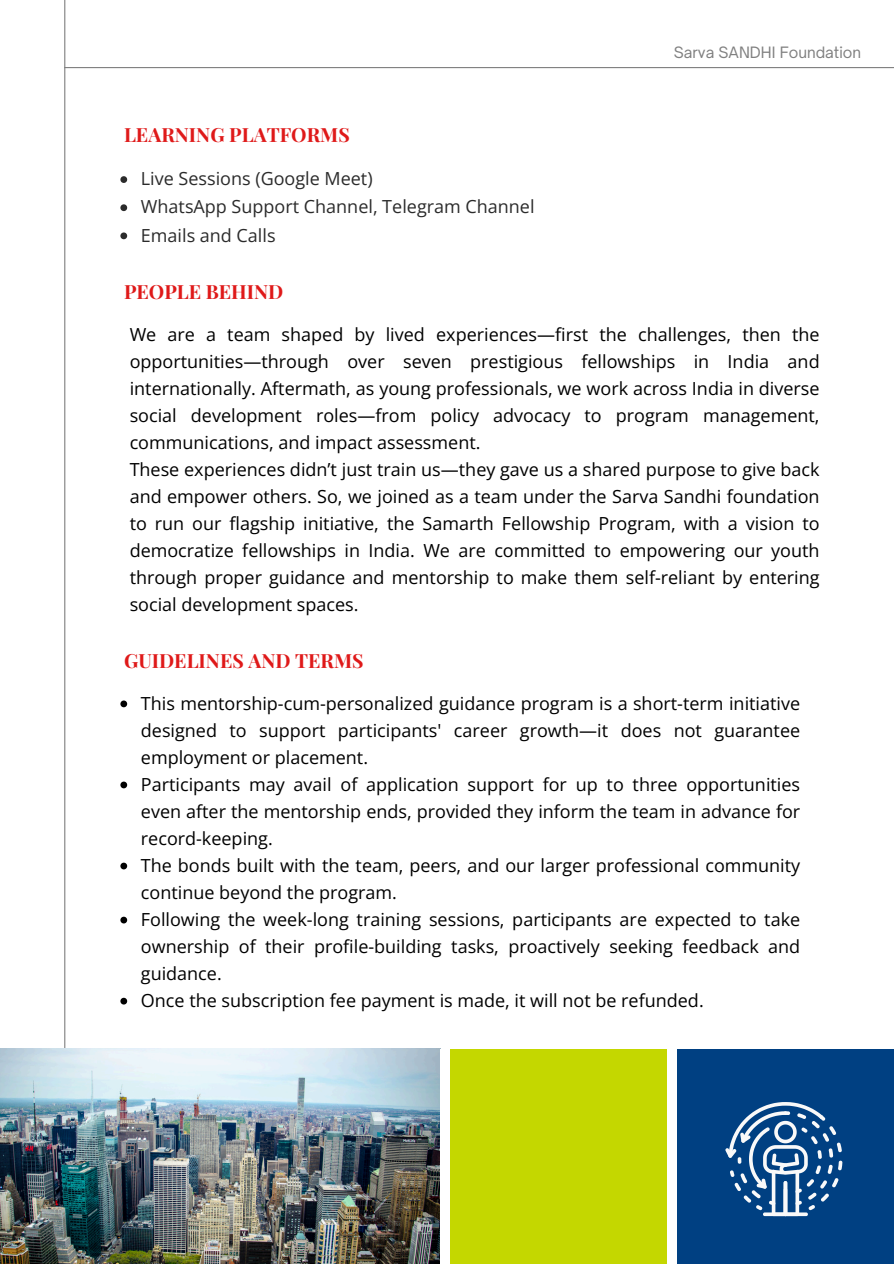
<style>
.page{position:relative;width:894px;height:1264px;background:#fff}
.page>*{position:absolute;margin:0;border:0;box-sizing:border-box;transform-origin:0 0}
.t1{font:700 19.5px "Playfair Display";color:#df1919}
.t2{font:18px/27px "Open Sans";color:#000;text-align:justify}
.t3{font:18px "Open Sans";color:#2b2b2b}
.t4{font:15px "Open Sauce One";color:#808080}
</style>
<div class="page">
<hr style="left:64px;top:0;width:1px;height:1263px;background:#808080">
<hr style="left:64px;top:67px;width:829px;height:1px;background:#808080">
<img style="left:0;top:1048px;width:440px;height:215px">
<div style="left:450px;top:1048px;width:216px;height:215px;background:#c4d700"></div>
<div style="left:676px;top:1048px;width:217px;height:215px;background:#004082"></div>
<svg style="left:725px;top:1102px;width:117px;height:114px"></svg>
<svg style="left:120px;top:176px;width:7px;height:7px"></svg>
<svg style="left:120px;top:204px;width:7px;height:7px"></svg>
<svg style="left:120px;top:232px;width:7px;height:7px"></svg>
<svg style="left:120px;top:700px;width:7px;height:7px"></svg>
<svg style="left:120px;top:781px;width:7px;height:7px"></svg>
<svg style="left:120px;top:862px;width:7px;height:7px"></svg>
<svg style="left:120px;top:916px;width:7px;height:7px"></svg>
<svg style="left:120px;top:997px;width:7px;height:7px"></svg>
<p class="t1" style="left:124px;top:121px;width:227px">LEARNING PLATFORMS</p>
<p class="t3" style="left:141px;top:166px;width:233px">Live Sessions (Google Meet)</p>
<p class="t3" style="left:141px;top:194px;width:395px">WhatsApp Support Channel, Telegram Channel</p>
<p class="t3" style="left:141px;top:222px;width:136px">Emails and Calls</p>
<p class="t1" style="left:124px;top:278px;width:161px">PEOPLE BEHIND</p>
<p class="t4" style="left:673px;top:43px;width:189px">Sarva SANDHI Foundation</p>
<p class="t2" style="left:130px;top:320px;width:691px;text-align:left">We are a team shaped by lived experiences—first the challenges, then the opportunities—through over seven prestigious fellowships in India and internationally. Aftermath, as young professionals, we work across India in diverse social development roles—from policy advocacy to program management, communications, and impact assessment.<br>These experiences didn’t just train us—they gave us a shared purpose to give back and empower others. So, we joined as a team under the Sarva Sandhi foundation to run our flagship initiative, the Samarth Fellowship Program, with a vision to democratize fellowships in India. We are committed to empowering our youth through proper guidance and mentorship to make them self-reliant by entering social development spaces.</p>
<p class="t1" style="left:124px;top:647px;width:241px">GUIDELINES AND TERMS</p>
<p class="t2" style="left:141px;top:689px;width:660px">This mentorship-cum-personalized guidance program is a short-term initiative designed to support participants' career growth—it does not guarantee employment or placement.</p>
<h2 class="t2" style="left:141px;top:770px;width:660px">Participants may avail of application support for up to three opportunities even after the mentorship ends, provided they inform the team in advance for record-keeping.</h2>
<p class="t2" style="left:141px;top:851px;width:660px">The bonds built with the team, peers, and our larger professional community continue beyond the program.</p>
<p class="t2" style="left:141px;top:905px;width:660px">Following the week-long training sessions, participants are expected to take ownership of their profile-building tasks, proactively seeking feedback and guidance.</p>
<p class="t2" style="left:141px;top:986px;width:564px">Once the subscription fee payment is made, it will not be refunded.</p>
</div>
